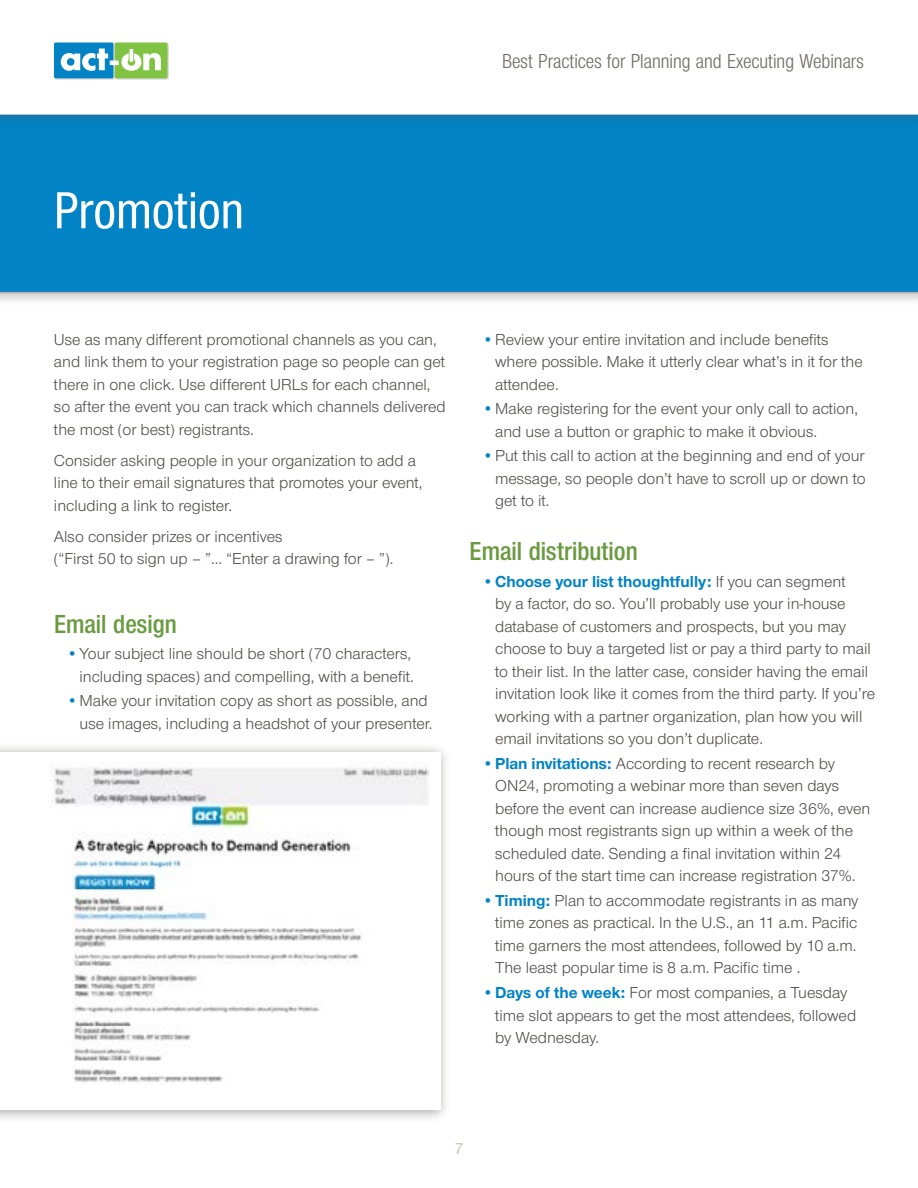
<style>
.page{position:relative;width:918px;height:1188px;background:#fff}
.page>*{position:absolute;margin:0;border:0;box-sizing:border-box;transform-origin:0 0}
.t1{font:54px "Nimbus Sans Novus TOT Med Con";color:#fff}
.t2{font:27px "Nimbus Sans Novus TOT Sem Bol Con";color:#6a9b40}
.t3{font:21px "Nimbus Sans Novus TOT Reg Con";color:#6f6a67}
.t4{font:16.5px/22.5px "Nimbus Sans Novus TOT";color:#4f4c49}
.t5{font:16.5px "Nimbus Sans Novus TOT";color:#b6afa6}
.s1{color:#0283c6}
.s2{font-weight:700;color:#0283c6}
</style>
<div class="page">
<div style="left:0;top:95px;width:918px;height:211px;background:#4f4c49;opacity:.25"></div>
<div style="left:0;top:127px;width:918px;height:166px;background:#0283c6"></div>
<div style="left:0;top:0;width:918px;height:127px;background:#4f4c49;opacity:.25"></div>
<svg style="left:0;top:0;width:918px;height:115px"></svg>
<div style="left:55px;top:42px;width:114px;height:37px;background:#accd8c"></div>
<svg style="left:54px;top:43px;width:113px;height:35px;background:#71baa8"></svg>
<svg style="left:129px;top:49px;width:4px;height:13px"></svg>
<div style="left:0;top:742px;width:450px;height:381px;background:#4f4c49;opacity:.5"></div>
<div style="left:0;top:753px;width:441px;height:357px;background:#fff"></div>
<img style="left:50px;top:766px;width:378px;height:317px">
<p class="t3" style="left:502px;top:49px;width:363px">Best Practices for Planning and Executing Webinars</p>
<h1 class="t1" style="left:54px;top:180px;width:191px">Promotion</h1>
<p class="t4" style="left:54px;top:328px;width:393px">Use as many different promotional channels as you can, and link them to your registration page so people can get there in one click. Use different URLs for each channel, so after the event you can track which channels delivered the most (or best) registrants.</p>
<p class="t4" style="left:54px;top:449px;width:370px">Consider asking people in your organization to add a line to their email signatures that promotes your event, including a link to register.</p>
<p class="t4" style="left:54px;top:525px;width:341px">Also consider prizes or incentives<br>(“First 50 to sign up – ”... “Enter a drawing for – ”).</p>
<h2 class="t2" style="left:54px;top:608px;width:124px">Email design</h2>
<p class="t4" style="left:67px;top:643px;width:348px;text-align:right"><span class="s1">•</span> Your subject line should be short (70 characters, including spaces) and compelling, with a benefit.</p>
<p class="t4" style="left:67px;top:690px;width:367px;text-align:right"><span class="s1">•</span> Make your invitation copy as short as possible, and use images, including a headshot of your presenter.</p>
<p class="t4" style="left:495px;top:328px;width:369px;text-indent:-13px"><span class="s1">•</span> Review your entire invitation and include benefits where possible. Make it utterly clear what’s in it for the attendee.</p>
<p class="t4" style="left:495px;top:398px;width:364px;text-indent:-13px"><span class="s1">•</span> Make registering for the event your only call to action, and use a button or graphic to make it obvious.</p>
<p class="t4" style="left:495px;top:445px;width:372px;text-align:justify;text-indent:-13px"><span class="s1">•</span> Put this call to action at the beginning and end of your message, so people don’t have to scroll up or down to get to it.</p>
<h2 class="t2" style="left:470px;top:535px;width:170px">Email distribution</h2>
<p class="t4" style="left:495px;top:570px;width:381px;text-indent:-13px"><span class="s1">•</span> <span class="s2">Choose your list thoughtfully:</span> If you can segment<br>by a factor, do so. You’ll probably use your in-house database of customers and prospects, but you may choose to buy a targeted list or pay a third party to mail to their list. In the latter case, consider having the email invitation look like it comes from the third party. If you’re working with a partner organization, plan how you will email invitations so you don’t duplicate.</p>
<p class="t4" style="left:495px;top:752px;width:377px;text-indent:-13px"><span class="s1">•</span> <span class="s2">Plan invitations:</span> According to recent research by ON24, promoting a webinar more than seven days before the event can increase audience size 36%, even though most registrants sign up within a week of the scheduled date. Sending a final invitation within 24 hours of the start time can increase registration 37%.</p>
<p class="t4" style="left:495px;top:889px;width:365px;text-indent:-13px"><span class="s1">•</span> <span class="s2">Timing:</span> Plan to accommodate registrants in as many time zones as practical. In the U.S., an 11 a.m. Pacific time garners the most attendees, followed by 10 a.m.<br>The least popular time is 8 a.m. Pacific time .</p>
<p class="t4" style="left:495px;top:981px;width:363px;text-indent:-13px"><span class="s1">•</span> <span class="s2">Days of the week:</span> For most companies, a Tuesday time slot appears to get the most attendees, followed by Wednesday.</p>
<p class="t5" style="left:454px;top:1139px;width:11px">7</p>
</div>
